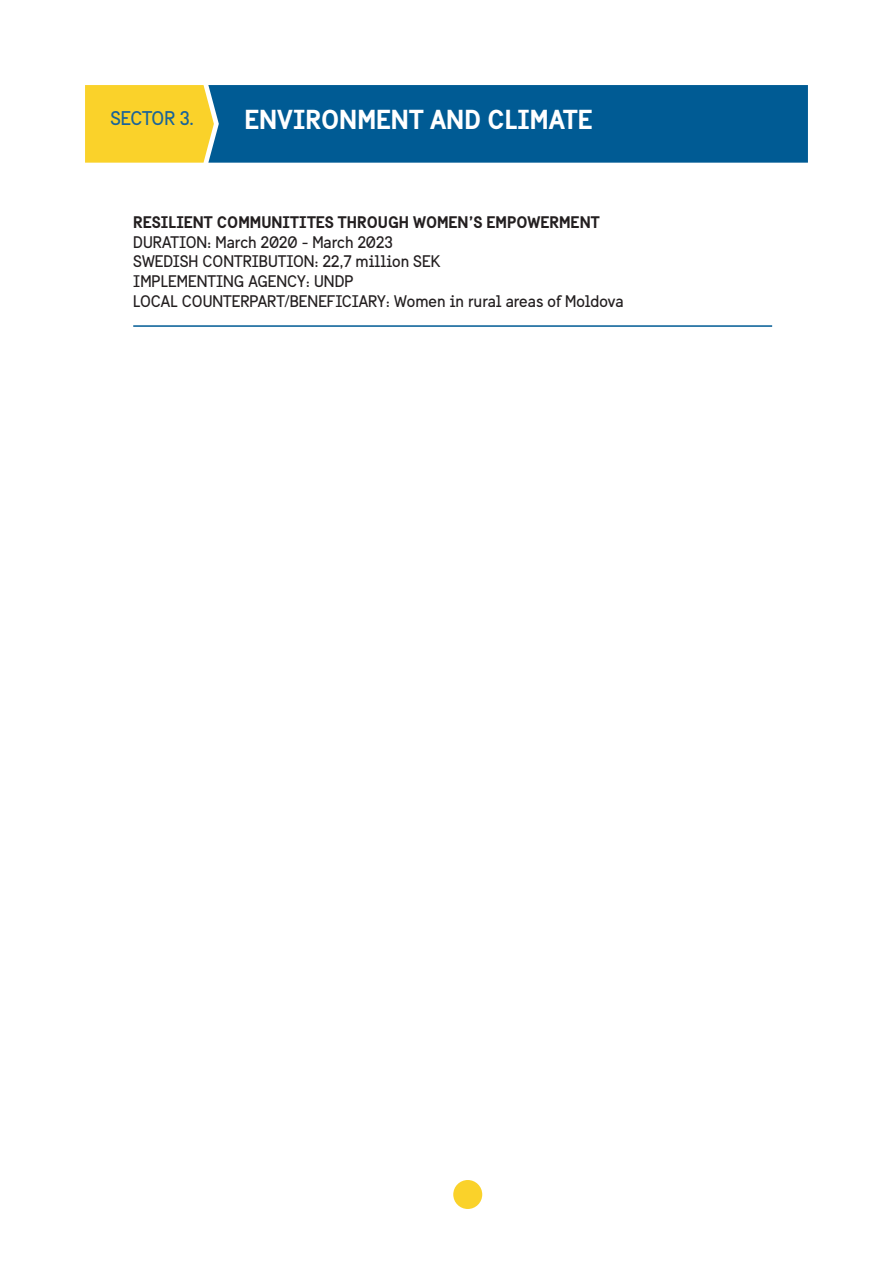
<style>
.page{position:relative;width:893px;height:1263px;background:#fff}
.page>*{position:absolute;margin:0;border:0;box-sizing:border-box;transform-origin:0 0}
.t1{font:700 27px "Sweden Sans";color:#fff}
.t2{font:19.5px "Sweden Sans";letter-spacing:-.01em;color:#186399}
.t3{font:16.5px "Sweden Sans";color:#231f20}
.t4{font:700 16.5px "Sweden Sans";color:#231f20}
</style>
<div class="page">
<div style="left:453px;top:1180px;width:29px;height:29px;background:#fad22a;border-radius:50%"></div>
<div style="left:85px;top:85px;width:123px;height:78px;background:#fad22a"></div>
<div style="left:208px;top:85px;width:600px;height:78px;background:#005b94"></div>
<hr style="left:133px;top:325px;width:639px;height:2px;background:#005b94">
<p class="t2" style="left:111px;top:107px;width:85px">SECTOR 3.</p>
<p class="t1" style="left:244px;top:102px;width:349px">ENVIRONMENT AND CLIMATE</p>
<p class="t4" style="left:133px;top:212px;width:468px">RESILIENT COMMUNITITES THROUGH WOMEN’S EMPOWERMENT</p>
<p class="t3" style="left:133px;top:232px;width:261px">DURATION: March 2020 - March 2023</p>
<p class="t3" style="left:133px;top:252px;width:309px">SWEDISH CONTRIBUTION: 22,7 million SEK</p>
<p class="t3" style="left:133px;top:271px;width:222px">IMPLEMENTING AGENCY: UNDP</p>
<p class="t3" style="left:133px;top:291px;width:492px">LOCAL COUNTERPART/BENEFICIARY: Women in rural areas of Moldova</p>
</div>
